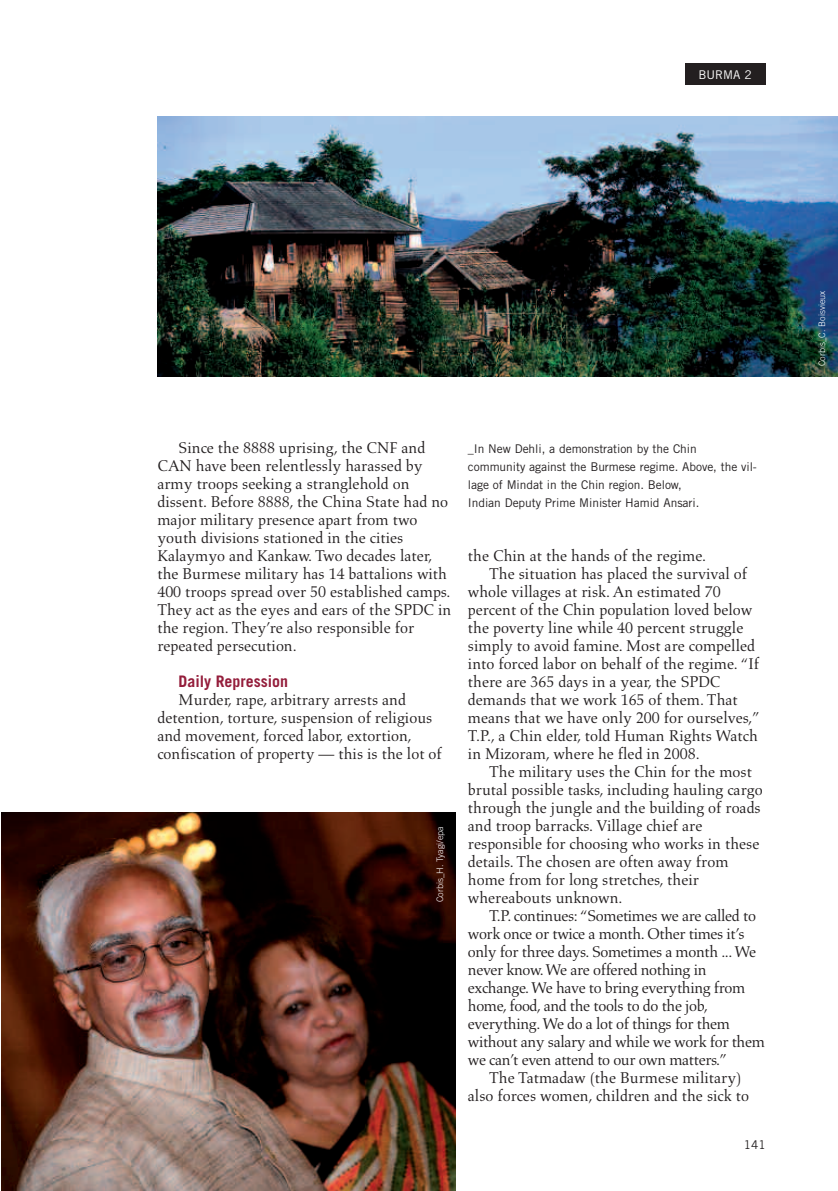
<style>
.page{position:relative;width:838px;height:1191px;background:#fff}
.page>*{position:absolute;margin:0;border:0;box-sizing:border-box;transform-origin:0 0}
.t1{font:15.9px/18px "Aldus";color:#231f20}
.t2{font:15.9px "Aldus";letter-spacing:-.025em;color:#231f20}
.t3{font:700 15.9px "Trade Gothic";color:#941d3b}
.t4{font:12px/18px "Trade Gothic";letter-spacing:-.005em;color:#231f20}
.t5{font:12px "Trade Gothic";color:#fff}
.t6{font:300 9px "Trade Gothic";color:#fff}
</style>
<div class="page">
<div style="left:685px;top:64px;width:80px;height:21px;background:#231f20"></div>
<img style="left:157px;top:117px;width:681px;height:259px">
<img style="left:1px;top:812px;width:454px;height:379px">
<p class="t5" style="left:698px;top:70px;width:55px">BURMA 2</p>
<p class="t1" style="left:157px;top:439px;width:295px;text-indent:21px">Since the 8888 uprising, the CNF and CAN have been relentlessly harassed by army troops seeking a stranglehold on dissent. Before 8888, the China State had no major military presence apart from two youth divisions stationed in the cities Kalaymyo and Kankaw. Two decades later, the Burmese military has 14 battalions with 400 troops spread over 50 established camps.<br>They act as the eyes and ears of the SPDC in the region. They’re also responsible for repeated persecution.</p>
<p class="t3" style="left:179px;top:675px;width:111px">Daily Repression</p>
<p class="t1" style="left:157px;top:691px;width:286px;text-indent:21px">Murder, rape, arbitrary arrests and detention, torture, suspension of religious and movement, forced labor, extortion, confiscation of property — this is the lot of</p>
<p class="t6" style="left:437px;top:902px;width:77px;rotate:-90deg">Corbis_H. Tyagi/epa</p>
<p class="t4" style="left:468px;top:440px;width:290px">_In New Dehli, a demonstration by the Chin community against the Burmese regime. Above, the vil&shy;lage of Mindat in the Chin region. Below,<br>Indian Deputy Prime Minister Hamid Ansari.</p>
<p class="t1" style="left:468px;top:547px;width:240px">the Chin at the hands of the regime.</p>
<p class="t1" style="left:489px;top:565px;width:259px">The situation has placed the survival of</p>
<p class="t1" style="left:468px;top:583px;width:254px">whole villages at risk. An estimated 70</p>
<p class="t1" style="left:468px;top:601px;width:286px">percent of the Chin population loved below</p>
<p class="t1" style="left:468px;top:619px;width:277px">the poverty line while 40 percent struggle</p>
<p class="t1" style="left:468px;top:637px;width:289px">simply to avoid famine. Most are compelled</p>
<p class="t1" style="left:468px;top:655px;width:292px">into forced labor on behalf of the regime. “If</p>
<p class="t1" style="left:468px;top:673px;width:254px">there are 365 days in a year, the SPDC</p>
<p class="t1" style="left:468px;top:691px;width:271px">demands that we work 165 of them. That</p>
<p class="t1" style="left:468px;top:709px;width:293px">means that we have only 200 for ourselves,”</p>
<p class="t1" style="left:468px;top:727px;width:291px">T.P., a Chin elder, told Human Rights Watch</p>
<p class="t1" style="left:468px;top:745px;width:233px">in Mizoram, where he fled in 2008.</p>
<p class="t1" style="left:489px;top:763px;width:264px">The military uses the Chin for the most</p>
<p class="t1" style="left:468px;top:781px;width:296px">brutal possible tasks, including hauling cargo</p>
<p class="t1" style="left:468px;top:799px;width:294px">through the jungle and the building of roads</p>
<p class="t1" style="left:468px;top:817px;width:236px">and troop barracks. Village chief are</p>
<p class="t1" style="left:468px;top:835px;width:293px">responsible for choosing who works in these</p>
<p class="t1" style="left:468px;top:853px;width:262px">details. The chosen are often away from</p>
<p class="t1" style="left:468px;top:871px;width:233px">home from for long stretches, their</p>
<p class="t1" style="left:468px;top:889px;width:156px">whereabouts unknown.</p>
<p class="t2" style="left:489px;top:908px;width:268px">T.P. continues: “Sometimes we are called to</p>
<p class="t2" style="left:468px;top:926px;width:278px">work once or twice a month. Other times it’s</p>
<p class="t2" style="left:468px;top:944px;width:290px">only for three days. Sometimes a month ...We</p>
<p class="t2" style="left:468px;top:962px;width:240px">never know.We are offered nothing in</p>
<p class="t2" style="left:468px;top:980px;width:279px">exchange.We have to bring everything from</p>
<p class="t2" style="left:468px;top:998px;width:242px">home, food, and the tools to do the job,</p>
<p class="t2" style="left:468px;top:1016px;width:264px">everything.We do a lot of things for them</p>
<p class="t2" style="left:468px;top:1034px;width:298px">without any salary and while we work for them</p>
<p class="t2" style="left:468px;top:1052px;width:261px">we can’t even attend to our own matters.”</p>
<p class="t1" style="left:489px;top:1069px;width:254px">The Tatmadaw (the Burmese military)</p>
<p class="t1" style="left:468px;top:1087px;width:282px">also forces women, children and the sick to</p>
<p class="t4" style="left:743px;top:1136px;width:23px">141</p>
<p class="t6" style="left:818px;top:366px;width:77px;rotate:-90deg">Corbis_C. Boisvieux</p>
</div>
